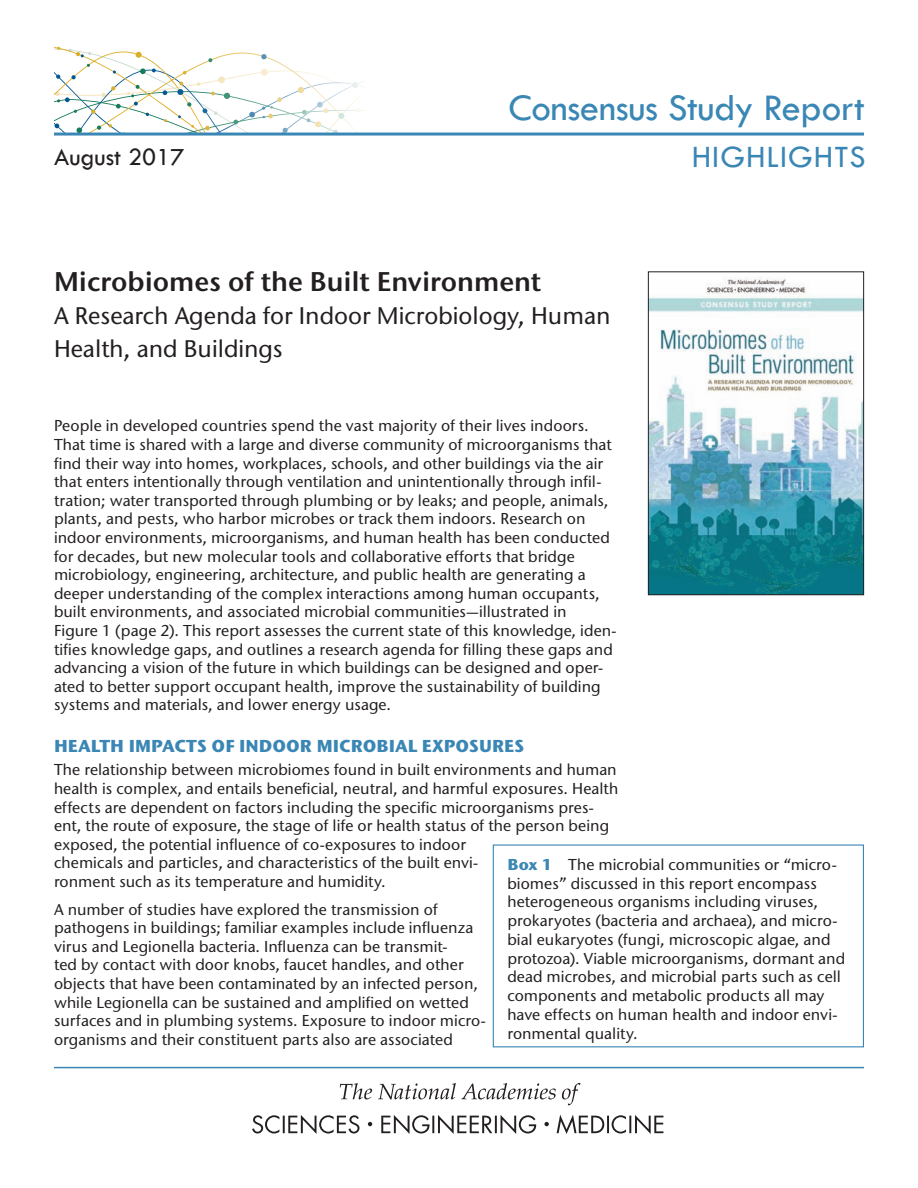
<style>
.page{position:relative;width:918px;height:1188px;background:#fff}
.page>*{position:absolute;margin:0;border:0;box-sizing:border-box;transform-origin:0 0}
.t1{font:39px "Tw Cen";letter-spacing:-.01em;color:#3a86b4}
.t2{font:32.25px "Tw Cen";letter-spacing:.03em;color:#3a86b4}
.t3{font:600 27px "Stone Sans ITC Pro";color:#231f20}
.t4{font:25.5px "Tw Cen";color:#231f20}
.t5{font:500 24px/33px "Stone Sans ITC Std";color:#231f20}
.t6{font:700 17.25px "Stone Sans ITC Std";color:#3a86b4}
.t7{font:500 15.75px/18.6px "Stone Sans ITC Std";letter-spacing:.005em;color:#231f20}
.s1{font-weight:700;color:#3a86b4}
</style>
<div class="page">
<svg style="left:54px;top:47px;width:312px;height:86px"></svg>
<hr style="left:54px;top:133px;width:810px;height:3px;background:#3a86b4">
<hr style="left:54px;top:1067px;width:810px;height:1px;background:#3a86b4">
<svg style="left:340px;top:1083px;width:241px;height:22px"></svg>
<svg style="left:252px;top:1115px;width:411px;height:19px"></svg>
<img style="left:650px;top:277px;width:212px;height:316px">
<div style="left:648px;top:271px;width:216px;height:324px;border:1px solid #231f20"></div>
<div style="left:493px;top:844px;width:371px;height:203px;border:1px solid #3a86b4"></div>
<h3 class="t4" style="left:54px;top:142px;width:132px">August 2017</h3>
<h1 class="t1" style="left:508px;top:84px;width:358px">Consensus Study Report</h1>
<h2 class="t2" style="left:692px;top:137px;width:170px">High lights</h2>
<h3 class="t3" style="left:54px;top:265px;width:489px">Microbiomes of the Built Environment</h3>
<h3 class="t5" style="left:54px;top:299px;width:558px">A Research Agenda for Indoor Microbiology, Human<br>Health, and Buildings</h3>
<p class="t7" style="left:54px;top:416px;width:564px">People in developed countries spend the vast majority of their lives indoors.<br>That time is shared with a large and diverse community of microorganisms that find their way into homes, workplaces, schools, and other buildings via the air that enters intentionally through ventilation and unintentionally through infil&shy;tration; water transported through plumbing or by leaks; and people, animals, plants, and pests, who harbor microbes or track them indoors. Research on indoor environments, microorganisms, and human health has been conducted for decades, but new molecular tools and collaborative efforts that bridge microbiology, engineering, architecture, and public health are generating a deeper understanding of the complex interactions among human occupants, built environments, and associated microbial communities—illustrated in<br>Figure 1 (page 2). This report assesses the current state of this knowledge, iden&shy;tifies knowledge gaps, and outlines a research agenda for filling these gaps and advancing a vision of the future in which buildings can be designed and oper&shy;ated to better support occupant health, improve the sustainability of building systems and materials, and lower energy usage.</p>
<p class="t6" style="left:54px;top:735px;width:472px">HEALTH IMPACTS OF INDOOR MICROBIAL EXPOSURES</p>
<p class="t7" style="left:54px;top:761px;width:566px">The relationship between microbiomes found in built environments and human health is complex, and entails beneficial, neutral, and harmful exposures. Health effects are dependent on factors including the specific microorganisms pres&shy;ent, the route of exposure, the stage of life or health status of the person being exposed, the potential influence of co-exposures to indoor<br>chemicals and particles, and characteristics of the built envi-<br>ronment such as its temperature and humidity.</p>
<p class="t7" style="left:54px;top:900px;width:434px">A number of studies have explored the transmission of pathogens in buildings; familiar examples include influenza virus and Legionella bacteria. Influenza can be transmit-<br>ted by contact with door knobs, faucet handles, and other objects that have been contaminated by an infected person, while Legionella can be sustained and amplified on wetted surfaces and in plumbing systems. Exposure to indoor micro&shy;organisms and their constituent parts also are associated</p>
<p class="t7" style="left:507px;top:855px;width:339px"><span class="s1">Box 1</span> The microbial communities or “micro&shy;biomes” discussed in this report encompass heterogeneous organisms including viruses, prokaryotes (bacteria and archaea), and micro&shy;bial eukaryotes (fungi, microscopic algae, and protozoa). Viable microorganisms, dormant and dead microbes, and microbial parts such as cell components and metabolic products all may have effects on human health and indoor envi&shy;ronmental quality.</p>
</div>
